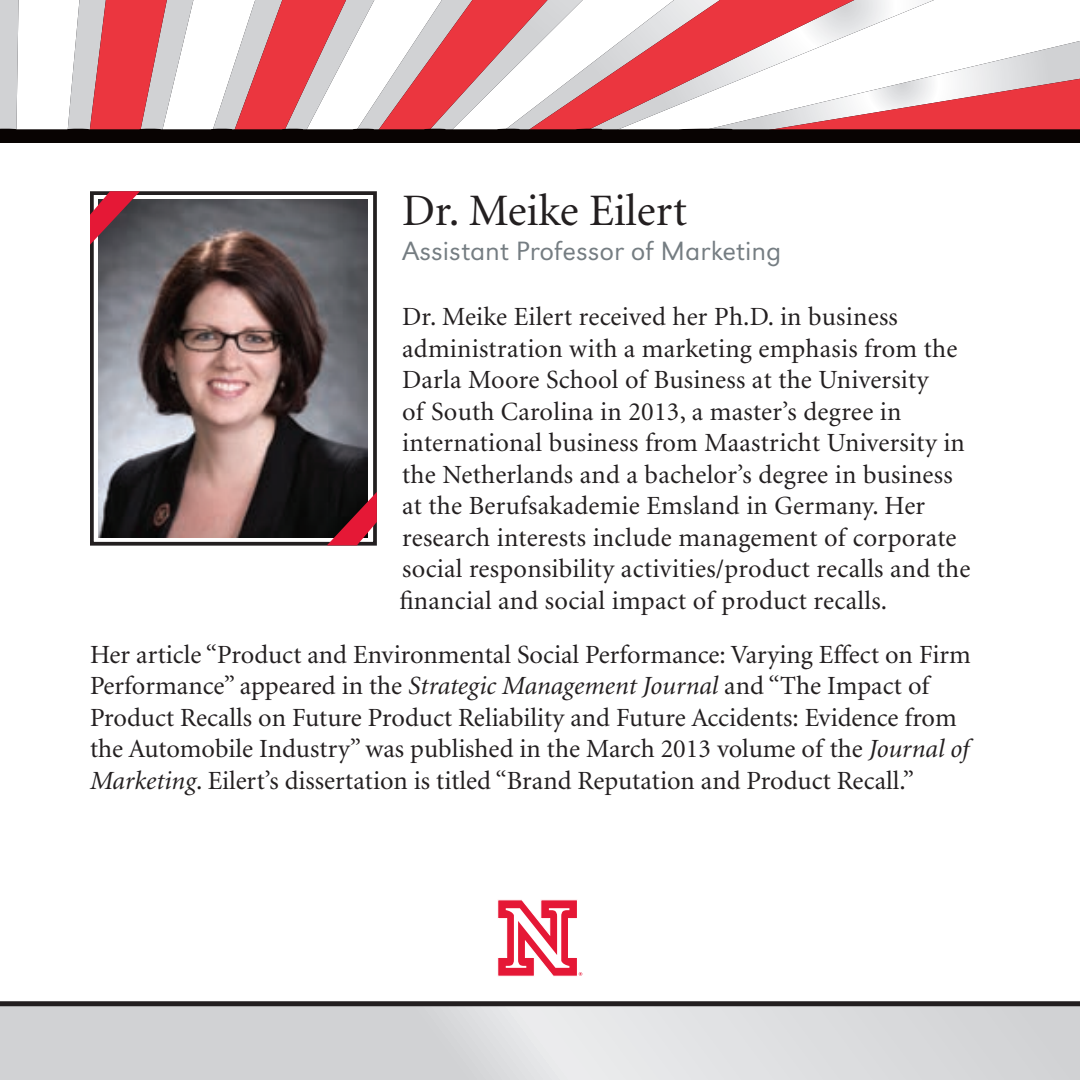
<style>
.page{position:relative;width:1080px;height:1080px;background:#fff}
.page>*{position:absolute;margin:0;border:0;box-sizing:border-box;transform-origin:0 0}
.t1{font:45px "Minion";color:#231f20}
.t2{font:27.5px "URW Grotesk T Ligh Wide";color:#757d82}
.t3{font:26.25px/31.5px "Minion";letter-spacing:.005em;color:#231f20}
.s1{font-style:italic}
</style>
<div class="page">
<img style="left:99px;top:200px;width:269px;height:337px">
<div style="left:90px;top:191px;width:287px;height:355px;border:4px solid #231f20"></div>
<svg style="left:90px;top:191px;width:50px;height:54px;background:#8d3a48"></svg>
<svg style="left:327px;top:492px;width:50px;height:53px;background:#731f2b"></svg>
<svg style="left:0;top:0;width:1080px;height:143px"></svg>
<svg style="left:0;top:1001px;width:1080px;height:79px;background:#cccdcf"></svg>
<svg style="left:497px;top:899px;width:85px;height:78px"></svg>
<p class="t1" style="left:402px;top:188px;width:286px">Dr. Meike Eilert</p>
<p class="t2" style="left:402px;top:235px;width:381px">Assistant Professor of Marketing</p>
<p class="t3" style="left:399px;top:302px;width:573px">Dr. Meike Eilert received her Ph.D. in business administration with a marketing emphasis from the Darla Moore School of Business at the University<br>of South Carolina in 2013, a master’s degree in international business from Maastricht University in the Netherlands and a bachelor’s degree in business at the Berufsakademie Emsland in Germany. Her research interests include management of corporate social responsibility activities/product recalls and the financial and social impact of product recalls.</p>
<p class="t3" style="left:90px;top:640px;width:882px">Her article “Product and Environmental Social Performance: Varying Effect on Firm Performance” appeared in the <span class="s1">Strategic Management Journal</span> and “The Impact of Product Recalls on Future Product Reliability and Future Accidents: Evidence from the Automobile Industry” was published in the March 2013 volume of the <span class="s1">Journal of Marketing</span>. Eilert’s dissertation is titled “Brand Reputation and Product Recall.”</p>
</div>
